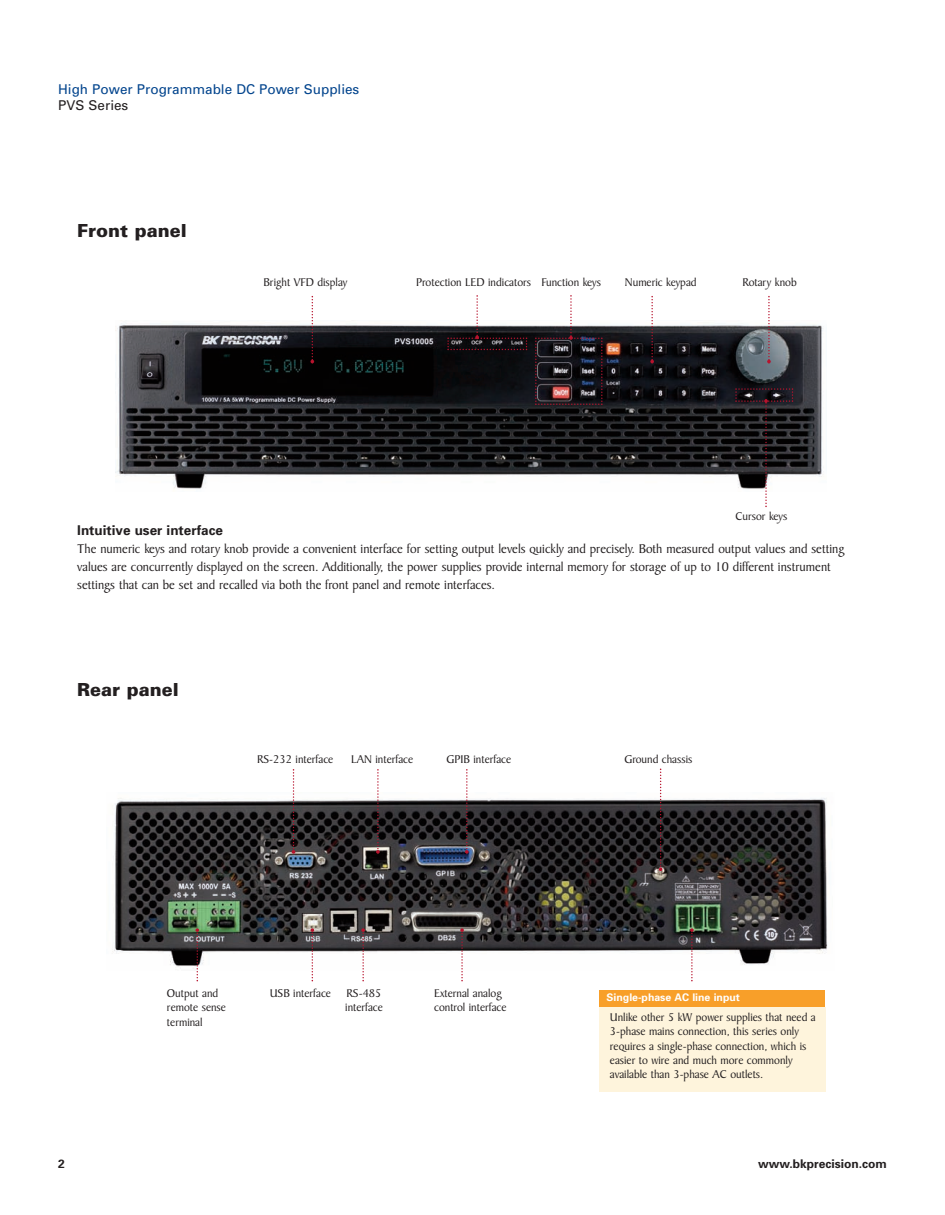
<style>
.page{position:relative;width:945px;height:1215px;background:#fff}
.page>*{position:absolute;margin:0;border:0;box-sizing:border-box;transform-origin:0 0}
.t1{font:900 18px "Univers";color:#231f20}
.t2{font:13.5px/18px "Baker Signet BT";color:#231f20}
.t3{font:13.5px "Univers";color:#02448d}
.t4{font:700 13.5px "Univers";color:#231f20}
.t5{font:13.5px "Univers";color:#231f20}
.t6{font:12px/14.4px "Baker Signet BT";color:#231f20}
.t7{font:700 12px "Univers";color:#231f20}
.t8{font:700 10.5px "Univers";color:#fff}
</style>
<div class="page">
<div style="left:599px;top:990px;width:226px;height:19px;background:#f89f29"></div>
<div style="left:599px;top:1007px;width:227px;height:85px;background:#fef4dc"></div>
<img style="left:116px;top:323px;width:708px;height:166px">
<img style="left:112px;top:798px;width:716px;height:171px">
<svg style="left:310px;top:296px;width:4px;height:67px"></svg>
<svg style="left:650px;top:296px;width:4px;height:67px"></svg>
<svg style="left:767px;top:296px;width:4px;height:67px"></svg>
<svg style="left:292px;top:769px;width:3px;height:85px"></svg>
<svg style="left:659px;top:769px;width:3px;height:102px"></svg>
<svg style="left:376px;top:769px;width:4px;height:85px"></svg>
<svg style="left:465px;top:769px;width:4px;height:85px"></svg>
<svg style="left:460px;top:928px;width:4px;height:53px"></svg>
<svg style="left:690px;top:928px;width:4px;height:53px"></svg>
<svg style="left:361px;top:928px;width:4px;height:53px"></svg>
<svg style="left:310px;top:928px;width:4px;height:53px"></svg>
<svg style="left:195px;top:928px;width:4px;height:53px"></svg>
<svg style="left:447px;top:295px;width:80px;height:55px"></svg>
<svg style="left:535px;top:295px;width:68px;height:110px"></svg>
<svg style="left:735px;top:388px;width:58px;height:119px"></svg>
<p class="t3" style="left:58px;top:84px;width:303px">High Power Programmable DC Power Supplies</p>
<p class="t5" style="left:58px;top:101px;width:72px">PVS Series</p>
<h1 class="t1" style="left:77px;top:224px;width:111px">Front panel</h1>
<p class="t6" style="left:264px;top:276px;width:85px">Bright VFD display</p>
<p class="t6" style="left:416px;top:276px;width:186px">Protection LED indicators Function keys</p>
<p class="t6" style="left:625px;top:276px;width:73px">Numeric keypad</p>
<p class="t6" style="left:742px;top:276px;width:56px">Rotary knob</p>
<p class="t4" style="left:77px;top:525px;width:147px">Intuitive user interface</p>
<p class="t6" style="left:735px;top:511px;width:54px">Cursor keys</p>
<p class="t2" style="left:77px;top:541px;width:769px">The numeric keys and rotary knob provide a convenient interface for setting output levels quickly and precisely. Both measured output values and setting values are concurrently displayed on the screen. Additionally, the power supplies provide internal memory for storage of up to 10 different instrument settings that can be set and recalled via both the front panel and remote interfaces.</p>
<h1 class="t1" style="left:77px;top:683px;width:103px">Rear panel</h1>
<p class="t6" style="left:257px;top:753px;width:78px">RS-232 interface</p>
<p class="t6" style="left:351px;top:753px;width:64px">LAN interface</p>
<p class="t6" style="left:447px;top:753px;width:66px">GPIB interface</p>
<p class="t6" style="left:624px;top:753px;width:70px">Ground chassis</p>
<p class="t7" style="left:58px;top:1159px;width:8px">2</p>
<p class="t6" style="left:167px;top:987px;width:61px">Output and remote sense terminal</p>
<p class="t6" style="left:270px;top:987px;width:63px">USB interface</p>
<p class="t6" style="left:345px;top:987px;width:39px">RS-485 interface</p>
<p class="t6" style="left:434px;top:987px;width:74px">External analog control interface</p>
<p class="t8" style="left:607px;top:993px;width:135px">Single-phase AC line input</p>
<p class="t6" style="left:610px;top:1011px;width:207px">Unlike other 5 kW power supplies that need a 3-phase mains connection, this series only requires a single-phase connection, which is easier to wire and much more commonly available than 3-phase AC outlets.</p>
<p class="t7" style="left:758px;top:1159px;width:130px">www.bkprecision.com</p>
</div>
